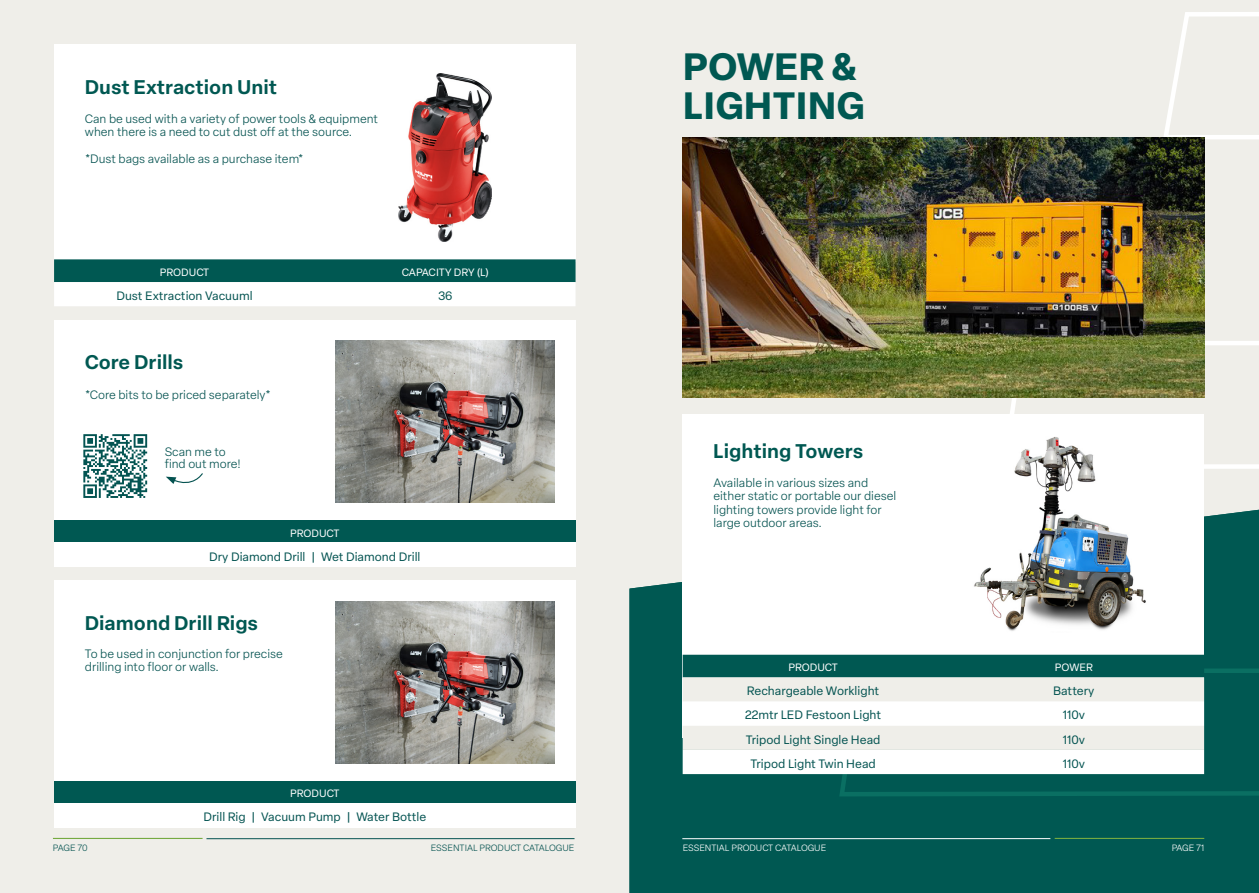
<style>
.page{position:relative;width:1259px;height:893px;background:#efeee9}
.page>*{position:absolute;margin:0;border:0;box-sizing:border-box;transform-origin:0 0}
.t1{font:700 37.5px/39px "Elza Text";color:#005852}
.t2{font:600 19.5px "Elza Text";color:#005852}
.t3{font:300 12px/13.5px "Elza Text";color:#045250}
.t4{font:12px "Elza Text";color:#035351}
.t5{font:10.5px "Elza Text";color:#fff}
.t6{font:300 9px "Elza Text";color:#fff}
.t7{font:300 9px "Elza Text";color:#045250}
.t8{font:300 9px "Elza Text";letter-spacing:-.025em;color:#045350}
</style>
<div class="page">
<hr style="left:207px;top:838px;width:367px;height:1px;background:#045250">
<hr style="left:53px;top:838px;width:150px;height:1px;background:#75aa41">
<div style="left:629px;top:510px;width:630px;height:383px;background:#005852"></div>
<svg style="left:836px;top:666px;width:423px;height:133px;background:#025b54"></svg>
<svg style="left:999px;top:338px;width:260px;height:131px"></svg>
<svg style="left:1164px;top:12px;width:95px;height:130px"></svg>
<hr style="left:683px;top:838px;width:367px;height:1px;background:#fff">
<hr style="left:1054px;top:838px;width:150px;height:1px;background:#75aa41">
<div style="left:54px;top:44px;width:521px;height:217px;background:#fff"></div>
<img style="left:398px;top:74px;width:93px;height:167px">
<svg style="left:54px;top:259px;width:521px;height:47px;background:#84aeab"></svg>
<div style="left:54px;top:320px;width:521px;height:200px;background:#fff"></div>
<img style="left:335px;top:341px;width:219px;height:162px">
<div style="left:54px;top:520px;width:521px;height:23px;background:#005852"></div>
<div style="left:54px;top:543px;width:521px;height:24px;background:#fff"></div>
<svg style="left:166px;top:473px;width:37px;height:11px"></svg>
<div style="left:54px;top:581px;width:521px;height:203px;background:#fff"></div>
<img style="left:335px;top:601px;width:219px;height:162px">
<div style="left:54px;top:781px;width:521px;height:22px;background:#005852"></div>
<div style="left:54px;top:803px;width:521px;height:24px;background:#fff"></div>
<img style="left:683px;top:137px;width:521px;height:261px">
<div style="left:682px;top:415px;width:522px;height:323px;background:#fff"></div>
<img style="left:974px;top:437px;width:172px;height:194px">
<svg style="left:682px;top:655px;width:522px;height:119px"></svg>
<svg style="left:83px;top:434px;width:64px;height:64px"></svg>
<p class="t2" style="left:85px;top:71px;width:194px">Dust Extraction Unit</p>
<p class="t3" style="left:85px;top:111px;width:295px">Can be used with a variety of power tools &amp; equipment when there is a need to cut dust off at the source.</p>
<p class="t3" style="left:85px;top:152px;width:220px">*Dust bags available as a purchase item*</p>
<p class="t5" style="left:160px;top:264px;width:51px">PRODUCT</p>
<p class="t5" style="left:402px;top:264px;width:89px">CAPACITY DRY (L)</p>
<p class="t4" style="left:116px;top:287px;width:138px">Dust Extraction Vacuuml</p>
<p class="t4" style="left:438px;top:287px;width:16px">36</p>
<p class="t2" style="left:85px;top:347px;width:100px">Core Drills</p>
<p class="t3" style="left:85px;top:388px;width:188px">*Core bits to be priced separately*</p>
<p class="t3" style="left:165px;top:445px;width:63px">Scan me to</p>
<p class="t3" style="left:165px;top:457px;width:78px">find out more!</p>
<p class="t5" style="left:290px;top:525px;width:51px">PRODUCT</p>
<p class="t4" style="left:209px;top:548px;width:213px">Dry Diamond Drill | Wet Diamond Drill</p>
<p class="t2" style="left:85px;top:608px;width:175px">Diamond Drill Rigs</p>
<p class="t3" style="left:85px;top:646px;width:199px">To be used in conjunction for precise drilling into floor or walls.</p>
<p class="t5" style="left:290px;top:785px;width:51px">PRODUCT</p>
<p class="t4" style="left:203px;top:808px;width:224px">Drill Rig | Vacuum Pump | Water Bottle</p>
<p class="t1" style="left:683px;top:46px;width:183px">POWER &amp;<br>LIGHTING</p>
<p class="t2" style="left:713px;top:436px;width:151px">Lighting Towers</p>
<p class="t3" style="left:713px;top:475px;width:184px">Available in various sizes and either static or portable our diesel lighting towers provide light for large outdoor areas.</p>
<p class="t5" style="left:788px;top:660px;width:51px">PRODUCT</p>
<p class="t5" style="left:1055px;top:660px;width:39px">POWER</p>
<p class="t4" style="left:747px;top:682px;width:134px">Rechargeable Worklight</p>
<p class="t4" style="left:1053px;top:682px;width:43px">Battery</p>
<p class="t4" style="left:745px;top:706px;width:138px">22mtr LED Festoon Light</p>
<p class="t4" style="left:1062px;top:706px;width:24px">110v</p>
<p class="t4" style="left:746px;top:730px;width:136px">Tripod Light Single Head</p>
<p class="t4" style="left:1062px;top:730px;width:24px">110v</p>
<p class="t4" style="left:750px;top:755px;width:127px">Tripod Light Twin Head</p>
<p class="t4" style="left:1062px;top:755px;width:24px">110v</p>
<p class="t8" style="left:53px;top:842px;width:36px">PAGE 70</p>
<p class="t7" style="left:431px;top:842px;width:145px">ESSENTIAL PRODUCT CATALOGUE</p>
<p class="t6" style="left:683px;top:842px;width:145px">ESSENTIAL PRODUCT CATALOGUE</p>
<p class="t6" style="left:1171px;top:842px;width:34px">PAGE 71</p>
</div>
